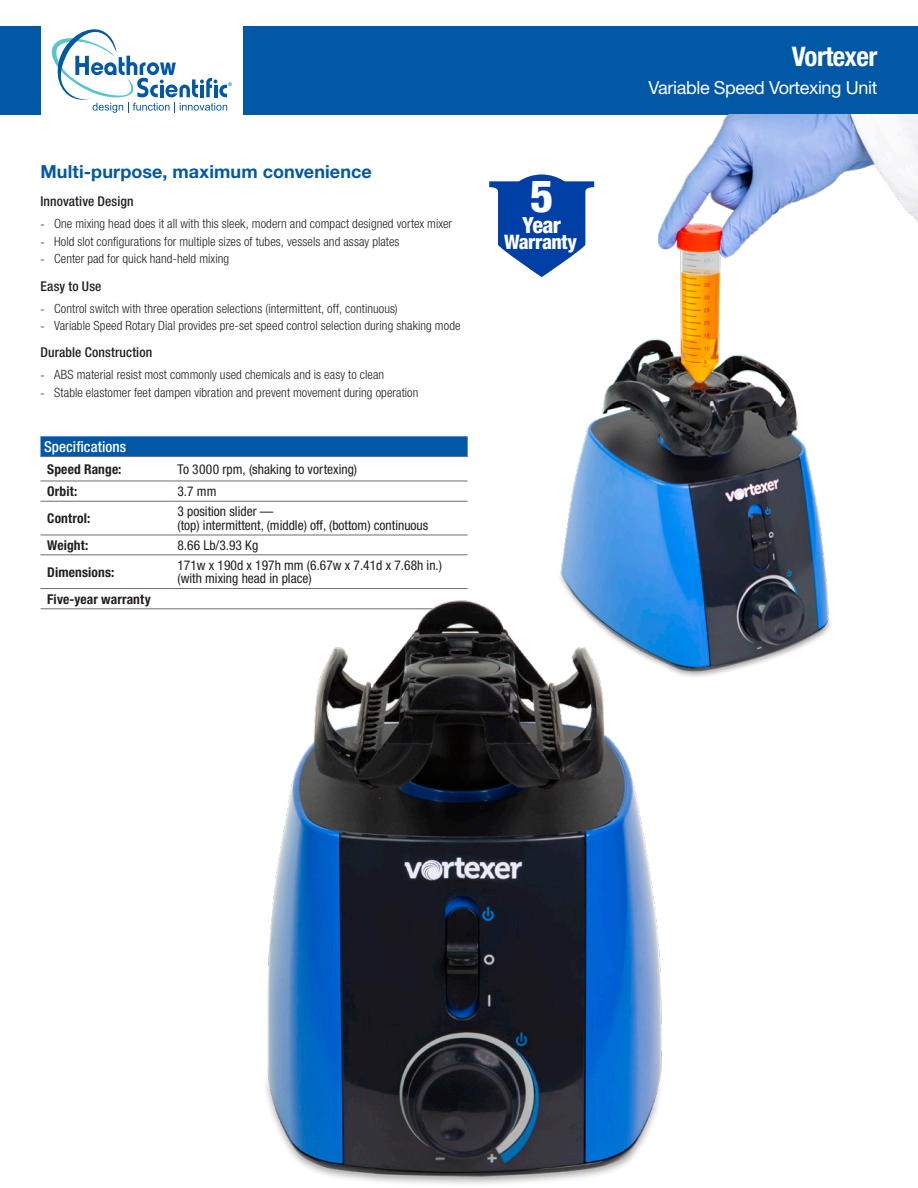
<style>
.page{position:relative;width:918px;height:1188px;background:#fff}
.page>*{position:absolute;margin:0;border:0;box-sizing:border-box;transform-origin:0 0}
.t1{font:800 condensed 44.7px "Helvetica Neue LT Std";color:#fff}
._2018_SS_Product_Name_H1{font:700 condensed 27px "Helvetica Neue LT Std";letter-spacing:-.02em;color:#fff}
.t2{font:800 condensed 22.35px "Helvetica Neue LT Std";color:#fff}
.t3{font:800 condensed 19.95px "Helvetica Neue LT Std";letter-spacing:-.025em;color:#fff}
._2018_SS_Bullets{font:700 18px "Helvetica Neue LT Std";letter-spacing:.005em;color:#0158a6}
._2018_SS_Product_Name_H1-2{font:18px "Helvetica Neue LT Std";letter-spacing:-.02em;color:#fff}
._2015_table_product_and_header{font:500 condensed 15px "Helvetica Neue LT Std";letter-spacing:.005em;color:#fff}
._2015_table_product_and_header-2{font:condensed 13.5px/13.5px "Helvetica Neue LT Std";color:#231f20}
._2015_table_body{font:700 condensed 13.5px "Helvetica Neue LT Std";letter-spacing:.01em;color:#231f20}
._2017_Descriptions{font:500 condensed 13.5px "Helvetica Neue LT Std";letter-spacing:.01em;color:#231f20}
.t4{font:300 condensed 12.75px "Helvetica Neue LT Std";letter-spacing:.005em;color:#231f20}
.s1{font-family:"Avenir LT Std";font-stretch:normal}
</style>
<div class="page">
<div style="left:243px;top:26px;width:675px;height:88px;background:#0158a6"></div>
<div style="left:0;top:26px;width:40px;height:88px;background:#0158a6"></div>
<svg style="left:51px;top:29px;width:181px;height:84px"></svg>
<div style="left:40px;top:436px;width:428px;height:20px;background:#0158a6"></div>
<hr style="left:40px;top:481px;width:131px;height:1px;background:#6c6d70">
<hr style="left:171px;top:481px;width:297px;height:1px;background:#6c6d70">
<hr style="left:40px;top:501px;width:131px;height:1px;background:#6c6d70">
<hr style="left:171px;top:501px;width:297px;height:1px;background:#6c6d70">
<hr style="left:40px;top:535px;width:131px;height:1px;background:#6c6d70">
<hr style="left:171px;top:535px;width:297px;height:1px;background:#6c6d70">
<hr style="left:40px;top:555px;width:131px;height:1px;background:#6c6d70">
<hr style="left:171px;top:555px;width:297px;height:1px;background:#6c6d70">
<hr style="left:40px;top:588px;width:131px;height:1px;background:#6c6d70">
<hr style="left:171px;top:588px;width:297px;height:1px;background:#6c6d70">
<hr style="left:40px;top:609px;width:131px;height:1px;background:#6c6d70">
<hr style="left:171px;top:609px;width:297px;height:1px;background:#6c6d70">
<hr style="left:40px;top:456px;width:131px;height:1px;background:#6c6d70">
<hr style="left:171px;top:456px;width:297px;height:1px;background:#6c6d70">
<img style="left:542px;top:114px;width:376px;height:563px">
<img style="left:238px;top:578px;width:452px;height:606px">
<svg style="left:489px;top:174px;width:105px;height:103px"></svg>
<p class="_2018_SS_Bullets" style="left:40px;top:161px;width:333px">Multi-purpose, maximum convenience</p>
<p class="_2017_Descriptions" style="left:40px;top:193px;width:95px">Innovative Design</p>
<p class="t4" style="left:40px;top:216px;width:413px"><span class="s1">-</span> One mixing head does it all with this sleek, modern and compact designed vortex mixer</p>
<p class="t4" style="left:40px;top:234px;width:361px"><span class="s1">-</span> Hold slot configurations for multiple sizes of tubes, vessels and assay plates</p>
<p class="t4" style="left:40px;top:251px;width:190px"><span class="s1">-</span> Center pad for quick hand-held mixing</p>
<p class="_2017_Descriptions" style="left:40px;top:278px;width:63px">Easy to Use</p>
<p class="t4" style="left:40px;top:301px;width:359px"><span class="s1">-</span> Control switch with three operation selections (intermittent, off, continuous)</p>
<p class="t4" style="left:40px;top:318px;width:422px"><span class="s1">-</span> Variable Speed Rotary Dial provides pre-set speed control selection during shaking mode</p>
<p class="_2017_Descriptions" style="left:40px;top:345px;width:113px">Durable Construction</p>
<p class="t4" style="left:40px;top:368px;width:345px"><span class="s1">-</span> ABS material resist most commonly used chemicals and is easy to clean</p>
<p class="t4" style="left:40px;top:385px;width:379px"><span class="s1">-</span> Stable elastomer feet dampen vibration and prevent movement during operation</p>
<p class="_2015_table_product_and_header" style="left:44px;top:437px;width:84px">Specifications</p>
<p class="_2015_table_body" style="left:47px;top:461px;width:76px">Speed Range:</p>
<p class="_2015_table_product_and_header-2" style="left:177px;top:462px;width:181px">To 3000 rpm, (shaking to vortexing)</p>
<p class="_2015_table_body" style="left:47px;top:483px;width:32px">Orbit:</p>
<p class="_2015_table_product_and_header-2" style="left:177px;top:484px;width:40px">3.7 mm</p>
<p class="_2015_table_body" style="left:47px;top:510px;width:45px">Control:</p>
<p class="_2015_table_product_and_header-2" style="left:177px;top:505px;width:252px">3 position slider —<br>(top) intermittent, (middle) off, (bottom) continuous</p>
<p class="_2015_table_body" style="left:47px;top:537px;width:43px">Weight:</p>
<p class="_2015_table_product_and_header-2" style="left:177px;top:538px;width:82px">8.66 Lb/3.93 Kg</p>
<p class="_2015_table_body" style="left:47px;top:564px;width:69px">Dimensions:</p>
<p class="_2015_table_product_and_header-2" style="left:177px;top:558px;width:266px">171w x 190d x 197h mm (6.67w x 7.41d x 7.68h in.)</p>
<p class="_2015_table_product_and_header-2" style="left:177px;top:572px;width:136px">(with mixing head in place)</p>
<p class="_2015_table_body" style="left:47px;top:591px;width:105px">Five-year warranty</p>
<p class="t1" style="left:530px;top:169px;width:25px">5</p>
<p class="t2" style="left:522px;top:211px;width:41px">Year</p>
<p class="t3" style="left:504px;top:230px;width:74px">Warranty</p>
<p class="_2018_SS_Product_Name_H1" style="left:792px;top:40px;width:87px">Vortexer</p>
<p class="_2018_SS_Product_Name_H1-2" style="left:649px;top:77px;width:230px">Variable Speed Vortexing Unit</p>
</div>
